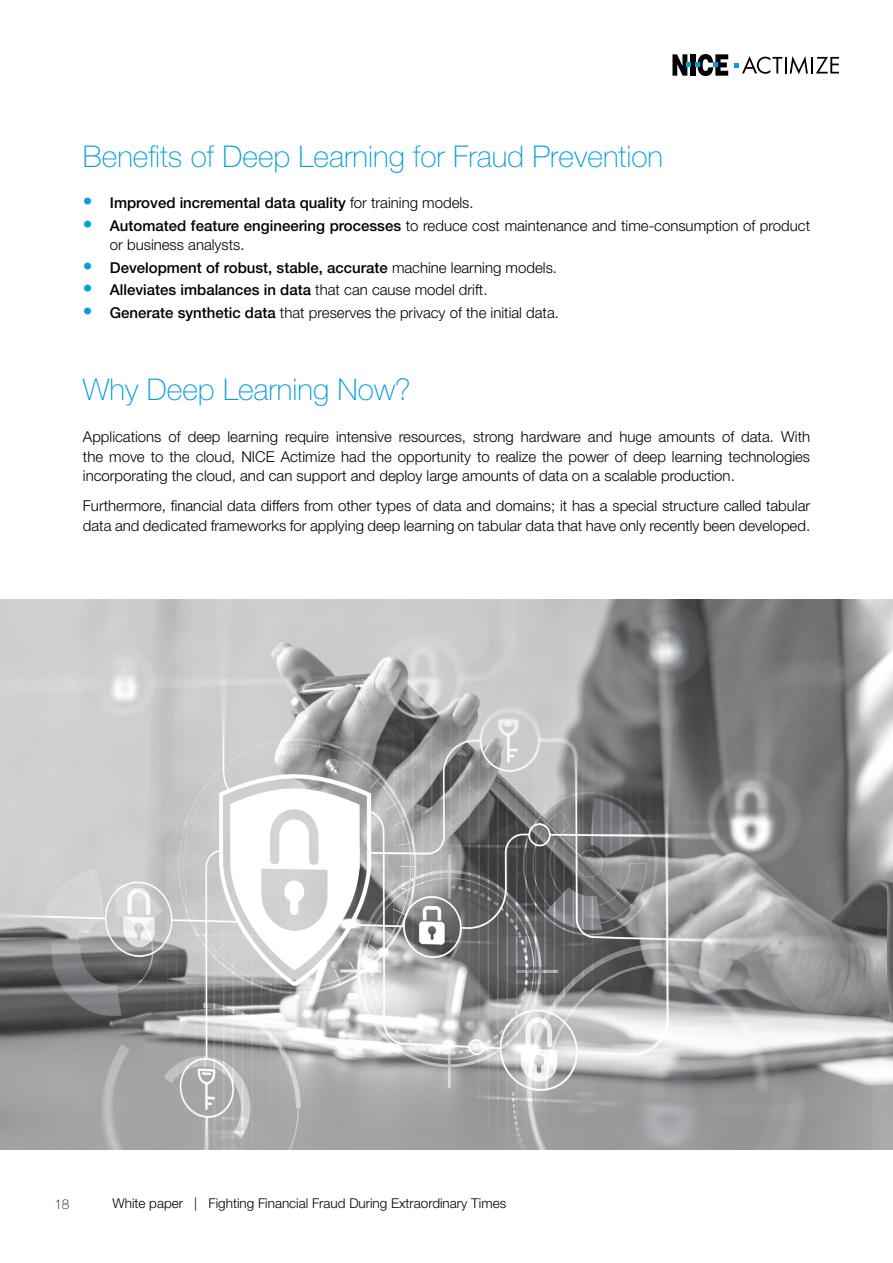
<style>
.page{position:relative;width:893px;height:1263px;background:#fff}
.page>*{position:absolute;margin:0;border:0;box-sizing:border-box;transform-origin:0 0}
.t1{font:100 30px "Helvetica Neue LT Pro";color:#009edb}
.t2{font:300 15px/19.5px "Helvetica Neue LT Pro";color:#000}
.t3{font:500 15px "Helvetica Neue LT Pro";color:#000}
.t4{font:300 13.5px "Helvetica Neue LT Pro";color:#000}
.t5{font:100 13.5px "Helvetica Neue LT Pro";color:#000}
.s1{font-weight:300;font-size:19.5px;color:#009edb}
.s2{font-weight:300}
.s3{font-size:19.5px;color:#009edb}
.s4{font-weight:500}
</style>
<div class="page">
<svg style="left:672px;top:54px;width:56px;height:22px"></svg>
<svg style="left:734px;top:56px;width:105px;height:18px"></svg>
<img style="left:0;top:600px;width:892px;height:550px">
<p class="t1" style="left:83px;top:139px;width:582px">Benefits of Deep Learning for Fraud Prevention</p>
<p class="t3" style="left:83px;top:194px;width:392px"><span class="s1">•</span> Improved incremental data quality <span class="s2">for training models.</span></p>
<p class="t2" style="left:110px;top:215px;width:702px;text-indent:-27px"><span class="s3">•</span> <span class="s4">Automated feature engineering processes</span> to reduce cost maintenance and time-consumption of product or business analysts.</p>
<p class="t3" style="left:83px;top:258px;width:476px"><span class="s1">•</span> Development of robust, stable, accurate <span class="s2">machine learning models.</span></p>
<p class="t3" style="left:83px;top:281px;width:406px"><span class="s1">•</span> Alleviates imbalances in data <span class="s2">that can cause model drift.</span></p>
<p class="t2" style="left:83px;top:302px;width:478px"><span class="s3">•</span> <span class="s4">Generate synthetic data</span> that preserves the privacy of the initial data.</p>
<p class="t1" style="left:83px;top:373px;width:329px">Why Deep Learning Now?</p>
<p class="t2" style="left:83px;top:427px;width:729px;text-align:justify">Applications of deep learning require intensive resources, strong hardware and huge amounts of data. With the move to the cloud, NICE Actimize had the opportunity to realize the power of deep learning technologies incorporating the cloud, and can support and deploy large amounts of data on a scalable production.</p>
<p class="t2" style="left:83px;top:496px;width:729px">Furthermore, financial data differs from other types of data and domains; it has a special structure called tabular data and dedicated frameworks for applying deep learning on tabular data that have only recently been developed.</p>
<p class="t5" style="left:54px;top:1196px;width:17px">18</p>
<p class="t4" style="left:112px;top:1195px;width:395px">White paper | Fighting Financial Fraud During Extraordinary Times</p>
</div>
